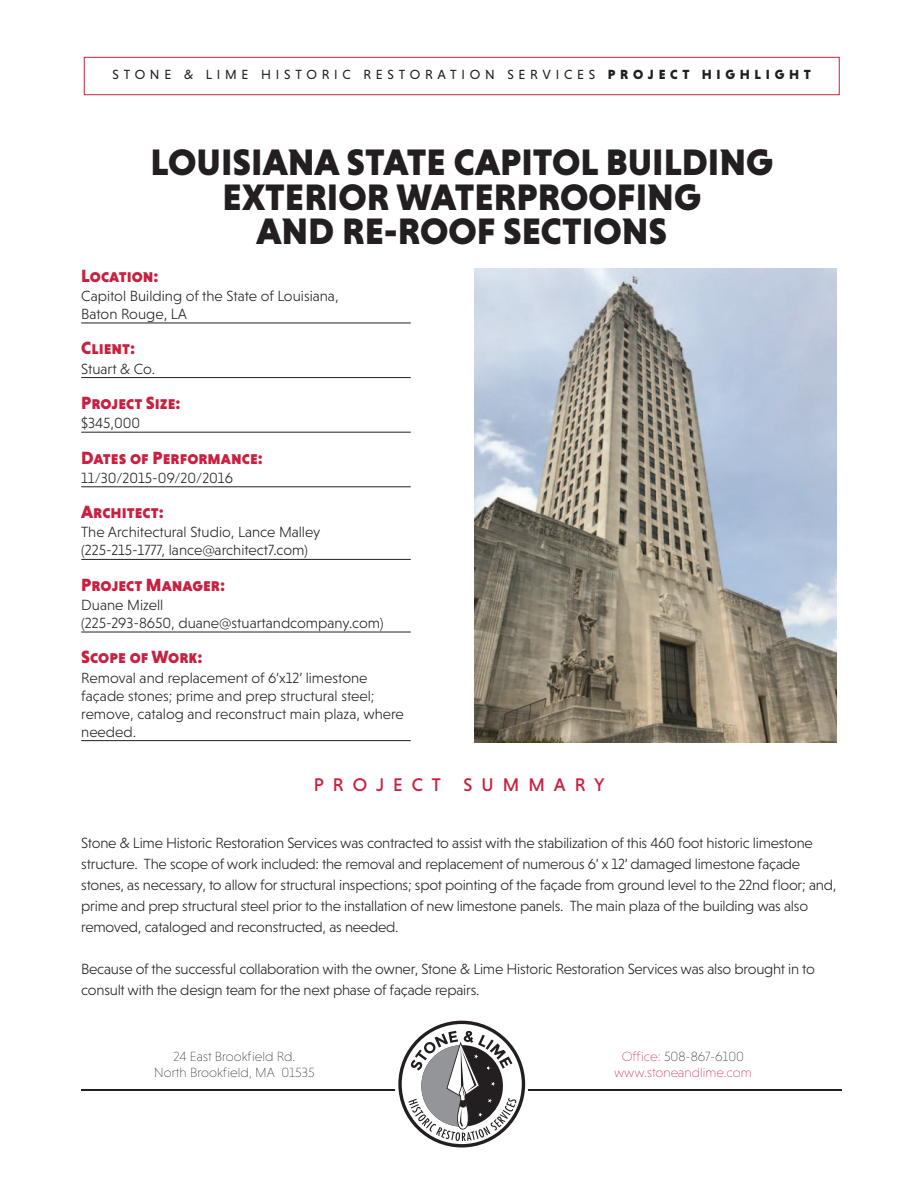
<style>
.page{position:relative;width:918px;height:1188px;background:#fff}
.page>*{position:absolute;margin:0;border:0;box-sizing:border-box;transform-origin:0 0}
.t1{font:37.5px/34.5px "Niveau Grotesk Black Small Caps";color:#231f20;text-align:center}
.t2{font:24px "Niveau Grotesk Regular Small Caps";letter-spacing:.35em;color:#c92040}
.t3{font:18px "Niveau Grotesk Black Small Caps";color:#c92040}
.t4{font:300 15px/18px "Niveau Grotesk";letter-spacing:-.015em;color:#231f20}
.t5{font:200 13.5px "Niveau Grotesk";color:#231f20}
.t6{font:13.5px "Niveau Grotesk Regular Small Caps";letter-spacing:.35em;color:#231f20}
.t7{font:200 13.5px "Niveau Grotesk";color:#c92040}
.s1{font-family:"Niveau Grotesk Black Small Caps"}
.s2{color:#c92040}
</style>
<div class="page">
<hr style="left:81px;top:1090px;width:313px;height:1px;background:#231f20">
<hr style="left:529px;top:1090px;width:313px;height:1px;background:#231f20">
<img style="left:474px;top:268px;width:363px;height:475px">
<div style="left:84px;top:57px;width:756px;height:38px;border:1px solid #c92040"></div>
<hr style="left:81px;top:323px;width:330px;height:1px;background:#231f20">
<hr style="left:81px;top:377px;width:330px;height:1px;background:#231f20">
<hr style="left:81px;top:432px;width:330px;height:1px;background:#231f20">
<hr style="left:81px;top:487px;width:330px;height:1px;background:#231f20">
<hr style="left:81px;top:559px;width:330px;height:1px;background:#231f20">
<hr style="left:81px;top:632px;width:330px;height:1px;background:#231f20">
<hr style="left:81px;top:740px;width:330px;height:1px;background:#231f20">
<svg style="left:398px;top:1021px;width:127px;height:126px"></svg>
<p class="t6" style="left:112px;top:67px;width:700px">STONE &amp; LIME HISTORIC RESTORATION SERVICES <span class="s1">PROJECT HIGHLIGHT</span></p>
<p class="t1" style="left:150px;top:145px;width:624px">LOUISIANA STATE CAPITOL BUILDING</p>
<p class="t1" style="left:223px;top:180px;width:480px">EXTERIOR WATERPROOFING<br>AND RE-ROOF SECTIONS</p>
<p class="t3" style="left:81px;top:265px;width:79px">Location:</p>
<p class="t4" style="left:81px;top:288px;width:259px">Capitol Building of the State of Louisiana,<br>Baton Rouge, LA</p>
<p class="t3" style="left:81px;top:338px;width:56px">Client:</p>
<p class="t4" style="left:81px;top:361px;width:76px">Stuart &amp; Co.</p>
<p class="t3" style="left:81px;top:392px;width:101px">Project Size:</p>
<p class="t4" style="left:81px;top:416px;width:61px">$345,000</p>
<p class="t3" style="left:81px;top:447px;width:183px">Dates of Performance:</p>
<p class="t4" style="left:81px;top:470px;width:153px">11/30/2015-09/20/2016</p>
<p class="t3" style="left:81px;top:501px;width:84px">Architect:</p>
<p class="t4" style="left:81px;top:525px;width:241px">The Architectural Studio, Lance Malley (225-215-1777, lance@architect7.com)</p>
<p class="t3" style="left:81px;top:574px;width:145px">Project Manager:</p>
<p class="t4" style="left:81px;top:598px;width:304px">Duane Mizell<br>(225-293-8650, duane@stuartandcompany.com)</p>
<p class="t3" style="left:81px;top:647px;width:123px">Scope of Work:</p>
<p class="t4" style="left:81px;top:670px;width:324px">Removal and replacement of 6’x12’ limestone façade stones; prime and prep structural steel; remove, catalog and reconstruct main plaza, where needed.</p>
<p class="t2" style="left:313px;top:769px;width:293px">project summary</p>
<p class="t4" style="left:81px;top:834px;width:757px;line-height:21px">Stone &amp; Lime Historic Restoration Services was contracted to assist with the stabilization of this 460 foot historic limestone structure. The scope of work included: the removal and replacement of numerous 6’ x 12’ damaged limestone façade stones, as necessary, to allow for structural inspections; spot pointing of the façade from ground level to the 22nd floor; and, prime and prep structural steel prior to the installation of new limestone panels. The main plaza of the building was also removed, cataloged and reconstructed, as needed.</p>
<p class="t4" style="left:81px;top:960px;width:735px;line-height:21px">Because of the successful collaboration with the owner, Stone &amp; Lime Historic Restoration Services was also brought in to consult with the design team for the next phase of façade repairs.</p>
<p class="t5" style="left:174px;top:1048px;width:123px">24 East Brookfield Rd.</p>
<p class="t5" style="left:154px;top:1064px;width:162px">North Brookfield, MA 01535</p>
<p class="t5" style="left:622px;top:1048px;width:124px"><span class="s2">Office:</span> 508-867-6100</p>
<p class="t7" style="left:614px;top:1064px;width:139px">www.stoneandlime.com</p>
</div>
